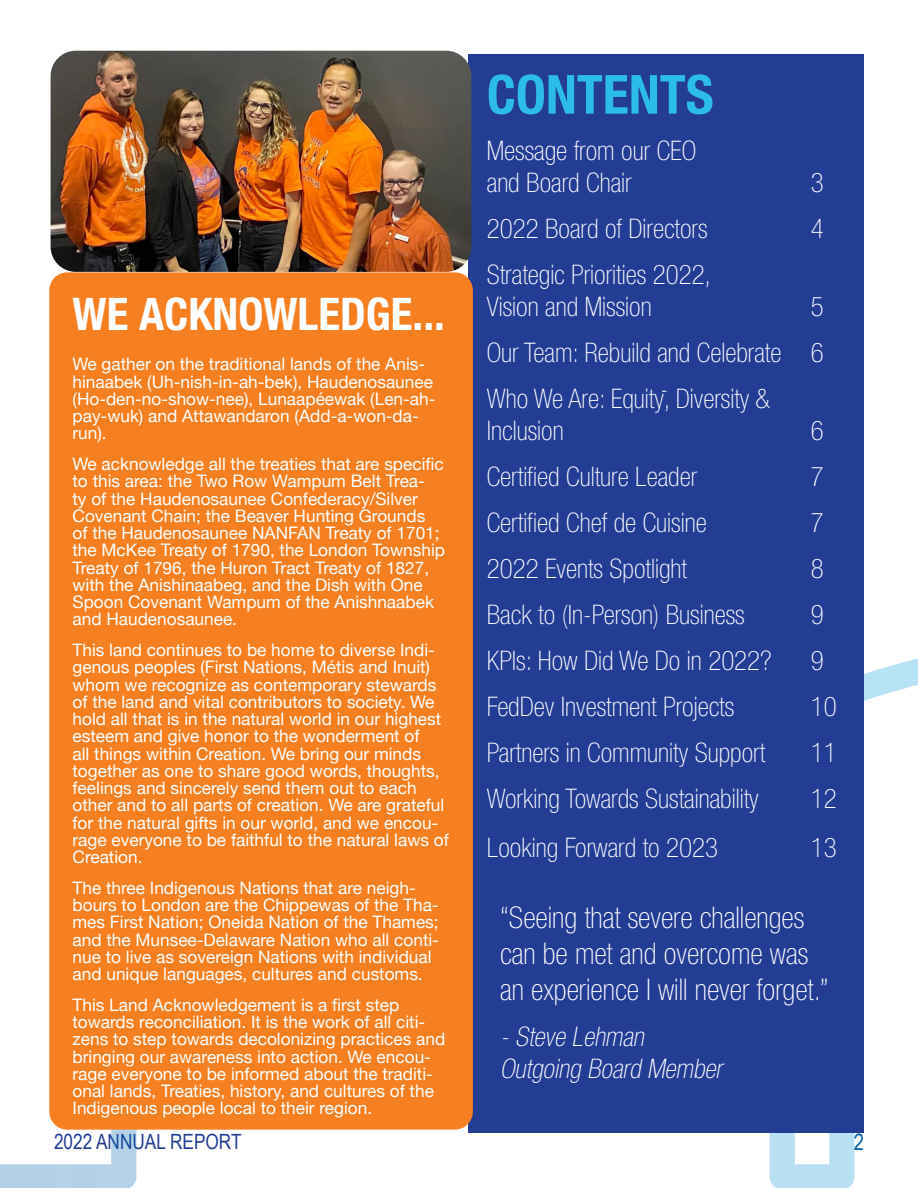
<style>
.page{position:relative;width:918px;height:1188px;background:#fff}
.page>*{position:absolute;margin:0;border:0;box-sizing:border-box;transform-origin:0 0}
.Header_-_Dark_Blue{font:700 condensed 54px "Helvetica Neue LT Pro";color:#2bbcec}
.Header_-_Dark_Blue-2{font:700 condensed 45px "Helvetica Neue LT Pro";color:#fff}
.t1{font:100 condensed 30px/36px "Helvetica Neue LT Pro";color:#fff}
.Header_-_Dark_Blue-3{font:100 condensed 27px/32.4px "Helvetica Neue LT Pro";color:#fff}
.t2{font:italic 100 condensed 27px/32.4px "Helvetica Neue LT Pro";color:#fff}
.t3{font:22.5px "Arial Narrow";color:#0161aa}
.t4{font:21px "Arial Narrow";color:#233d95}
.Paragraph_-_White{font:17.25px/17.2px "Helvetica Neue";color:#fff}
.Header_-_Dark_Blue-4{font:17.25px/17.2px "Helvetica Neue";color:#fff}
</style>
<div class="page">
<svg style="left:0;top:658px;width:918px;height:530px"></svg>
<div style="left:468px;top:54px;width:396px;height:1079px;background:#233d95"></div>
<img style="left:51px;top:51px;width:420px;height:221px">
<div style="left:49px;top:272px;width:424px;height:858px;background:#f57f21;border-radius:18px"></div>
<p class="Header_-_Dark_Blue-2" style="left:73px;top:287px;width:374px">WE ACKNOWLEDGE...</p>
<p class="Header_-_Dark_Blue-4" style="left:73px;top:355px;width:364px">We gather on the traditional lands of the Anis&shy;hinaabek (Uh-nish-in-ah-bek), Haudenosaunee (Ho-den-no-show-nee), Lunaapéewak (Len-ah&shy;pay-wuk) and Attawandaron (Add-a-won-da&shy;run).</p>
<p class="Paragraph_-_White" style="left:73px;top:455px;width:374px">We acknowledge all the treaties that are specific to this area: the Two Row Wampum Belt Trea-<br>ty of the Haudenosaunee Confederacy/Silver Covenant Chain; the Beaver Hunting Grounds<br>of the Haudenosaunee NANFAN Treaty of 1701; the McKee Treaty of 1790, the London Township Treaty of 1796, the Huron Tract Treaty of 1827, with the Anishinaabeg, and the Dish with One Spoon Covenant Wampum of the Anishnaabek and Haudenosaunee.</p>
<p class="Paragraph_-_White" style="left:73px;top:641px;width:378px">This land continues to be home to diverse Indi&shy;genous peoples (First Nations, Métis and Inuit) whom we recognize as contemporary stewards of the land and vital contributors to society. We hold all that is in the natural world in our highest esteem and give honor to the wonderment of<br>all things within Creation. We bring our minds together as one to share good words, thoughts, feelings and sincerely send them out to each other and to all parts of creation. We are grateful for the natural gifts in our world, and we encou&shy;rage everyone to be faithful to the natural laws of Creation.</p>
<p class="Paragraph_-_White" style="left:73px;top:879px;width:368px">The three Indigenous Nations that are neigh&shy;bours to London are the Chippewas of the Tha&shy;mes First Nation; Oneida Nation of the Thames; and the Munsee-Delaware Nation who all conti&shy;nue to live as sovereign Nations with individual and unique languages, cultures and customs.</p>
<p class="Paragraph_-_White" style="left:73px;top:996px;width:374px">This Land Acknowledgement is a first step towards reconciliation. It is the work of all citi&shy;zens to step towards decolonizing practices and bringing our awareness into action. We encou&shy;rage everyone to be informed about the traditi&shy;onal lands, Treaties, history, and cultures of the Indigenous people local to their region.</p>
<p class="t4" style="left:54px;top:1126px;width:189px">2022 ANNUAL REPORT</p>
<p class="Header_-_Dark_Blue" style="left:487px;top:62px;width:228px">CONTENTS</p>
<p class="Header_-_Dark_Blue-3" style="left:487px;top:134px;width:211px">Message from our CEO and Board Chair</p>
<p class="Header_-_Dark_Blue-3" style="left:811px;top:166px;width:14px">3</p>
<p class="Header_-_Dark_Blue-3" style="left:487px;top:212px;width:222px">2022 Board of Directors</p>
<p class="Header_-_Dark_Blue-3" style="left:811px;top:212px;width:14px">4</p>
<p class="Header_-_Dark_Blue-3" style="left:487px;top:258px;width:226px">Strategic Priorities 2022,<br>Vision and Mission</p>
<p class="Header_-_Dark_Blue-3" style="left:811px;top:290px;width:14px">5</p>
<p class="Header_-_Dark_Blue-3" style="left:487px;top:336px;width:338px">Our Team: Rebuild and Celebrate 6</p>
<p class="Header_-_Dark_Blue-3" style="left:487px;top:382px;width:285px">Who We Are: Equity, Diversity &amp;<br>Inclusion</p>
<p class="Header_-_Dark_Blue-3" style="left:811px;top:415px;width:14px">6</p>
<p class="Header_-_Dark_Blue-3" style="left:487px;top:461px;width:212px">Certified Culture Leader</p>
<p class="Header_-_Dark_Blue-3" style="left:811px;top:461px;width:14px">7</p>
<p class="Header_-_Dark_Blue-3" style="left:487px;top:506px;width:221px">Certified Chef de Cuisine</p>
<p class="Header_-_Dark_Blue-3" style="left:811px;top:506px;width:14px">7</p>
<p class="Header_-_Dark_Blue-3" style="left:487px;top:552px;width:202px">2022 Events Spotlight</p>
<p class="Header_-_Dark_Blue-3" style="left:811px;top:552px;width:14px">8</p>
<p class="Header_-_Dark_Blue-3" style="left:487px;top:598px;width:259px">Back to (In-Person) Business</p>
<p class="Header_-_Dark_Blue-3" style="left:811px;top:598px;width:14px">9</p>
<p class="Header_-_Dark_Blue-3" style="left:487px;top:644px;width:286px">KPIs: How Did We Do in 2022?</p>
<p class="Header_-_Dark_Blue-3" style="left:811px;top:644px;width:14px">9</p>
<p class="Header_-_Dark_Blue-3" style="left:487px;top:690px;width:249px">FedDev Investment Projects</p>
<p class="Header_-_Dark_Blue-3" style="left:811px;top:690px;width:27px">10</p>
<p class="Header_-_Dark_Blue-3" style="left:487px;top:736px;width:280px">Partners in Community Support</p>
<p class="Header_-_Dark_Blue-3" style="left:811px;top:736px;width:27px">11</p>
<p class="Header_-_Dark_Blue-3" style="left:487px;top:782px;width:273px">Working Towards Sustainability</p>
<p class="Header_-_Dark_Blue-3" style="left:811px;top:782px;width:27px">12</p>
<p class="Header_-_Dark_Blue-3" style="left:487px;top:831px;width:233px">Looking Forward to 2023</p>
<p class="Header_-_Dark_Blue-3" style="left:811px;top:831px;width:27px">13</p>
<p class="t1" style="left:500px;top:899px;width:330px">“Seeing that severe challenges can be met and overcome was an experience I will never forget.”</p>
<p class="t2" style="left:500px;top:1020px;width:229px">-Steve Lehman<br>Outgoing Board Member</p>
<p class="t3" style="left:854px;top:1126px;width:12px">2</p>
</div>
